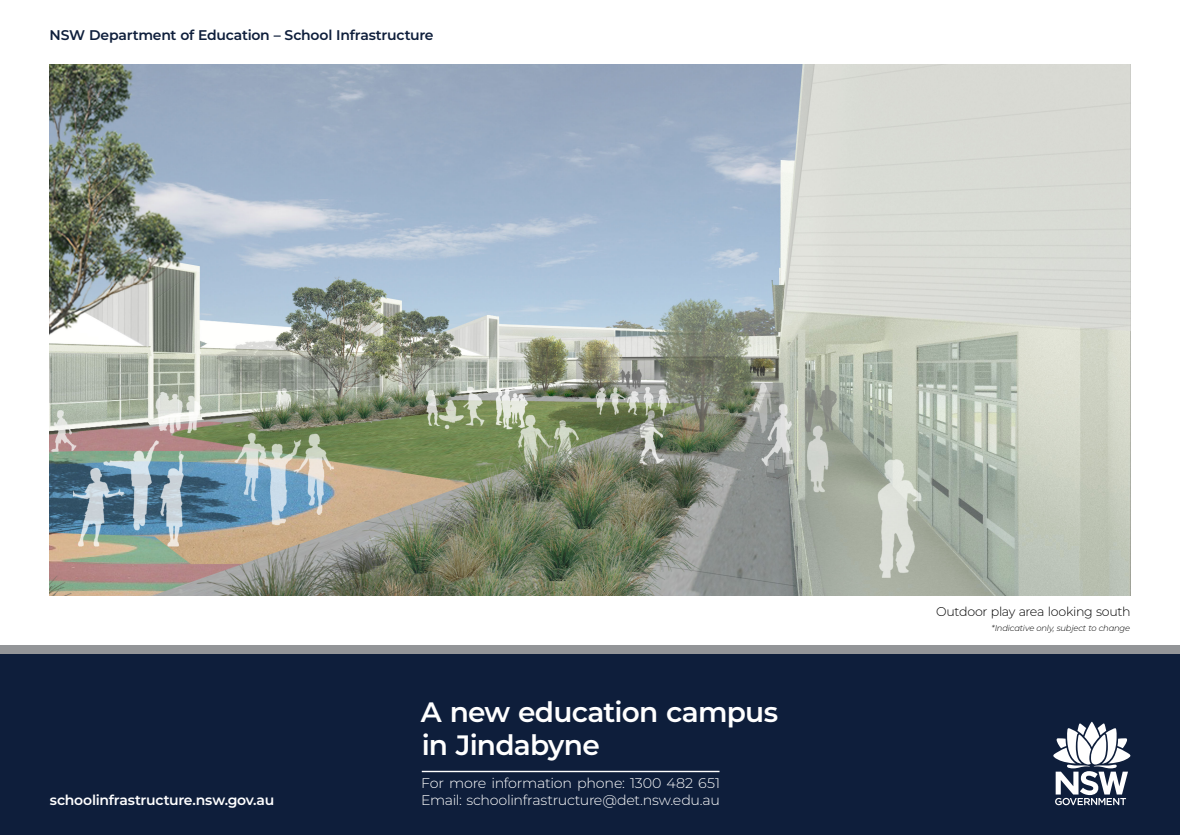
<style>
.page{position:relative;width:1180px;height:835px;background:#fff}
.page>*{position:absolute;margin:0;border:0;box-sizing:border-box;transform-origin:0 0}
.t1{font:600 28px/33.6px "Montserrat";letter-spacing:-.025em;color:#fff}
.t2{font:300 14px/16.8px "Montserrat";letter-spacing:-.02em;color:#fff}
.t3{font:600 14px "Montserrat";letter-spacing:-.015em;color:#0e1e3b}
.t4{font:600 14px "Montserrat";letter-spacing:-.015em;color:#fff}
.t5{font:300 12.6px "Montserrat";letter-spacing:-.025em;color:#000}
.t6{font:italic 300 8.4px "Montserrat";letter-spacing:-.02em;color:#000}
</style>
<div class="page">
<div style="left:0;top:650px;width:1180px;height:184px;background:#0e1e3b"></div>
<hr style="left:422px;top:770px;width:297px;height:2px;background:#fff">
<div style="left:0;top:645px;width:1180px;height:8px;background:#939598"></div>
<svg style="left:1053px;top:721px;width:77px;height:84px"></svg>
<img style="left:50px;top:64px;width:1080px;height:531px">
<p class="t3" style="left:49px;top:25px;width:386px">NSW Department of Education – School Infrastructure</p>
<p class="t4" style="left:50px;top:790px;width:226px">schoolinfrastructure.nsw.gov.au</p>
<h1 class="t1" style="left:421px;top:693px;width:359px">A new education campus in Jindabyne</h1>
<p class="t2" style="left:421px;top:774px;width:300px">For more information phone: 1300 482 651<br>Email: schoolinfrastructure@det.nsw.edu.au</p>
<p class="t5" style="left:936px;top:602px;width:196px">Outdoor play area looking south</p>
<p class="t6" style="left:991px;top:622px;width:140px">*Indicative only, subject to change</p>
</div>
